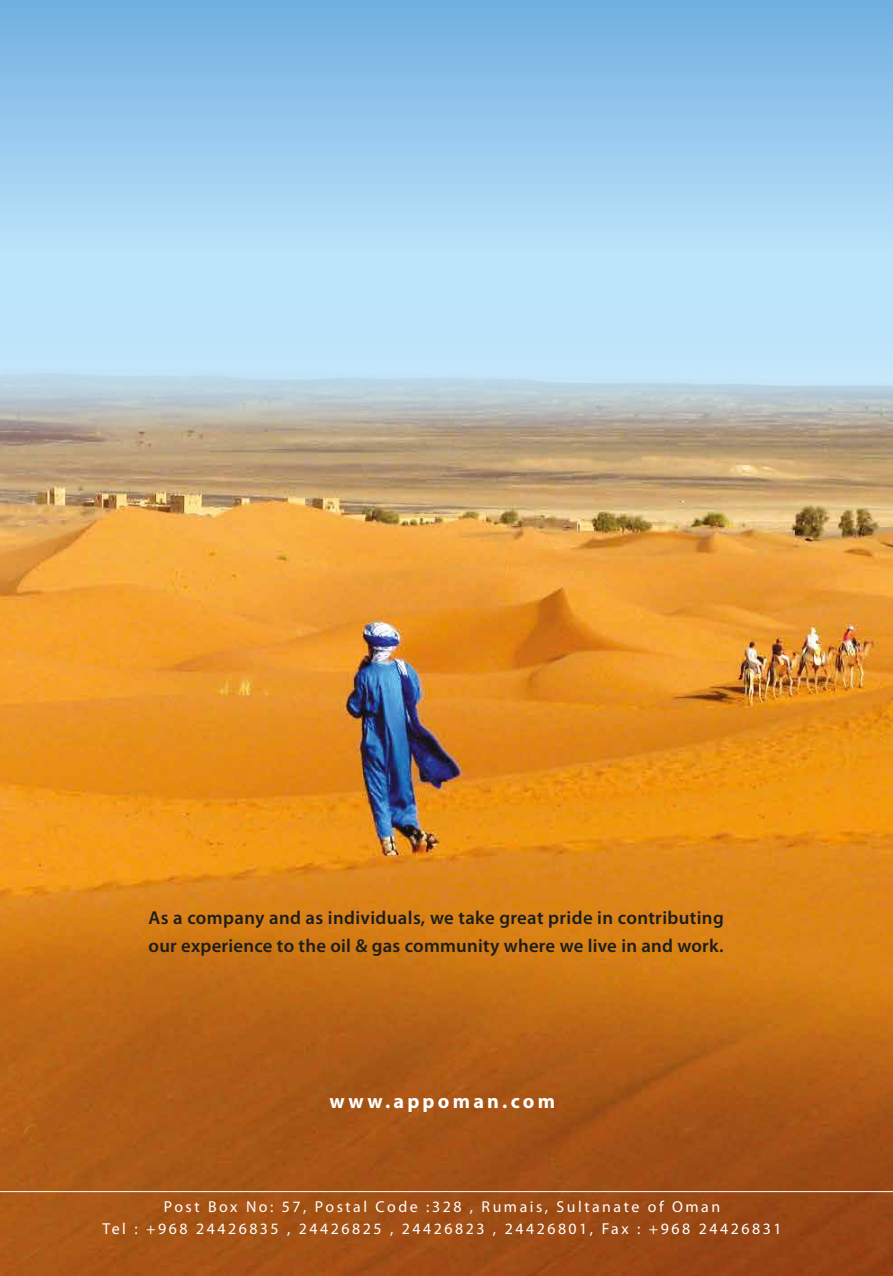
<style>
.page{position:relative;width:893px;height:1276px;background:#fff}
.page>*{position:absolute;margin:0;border:0;box-sizing:border-box;transform-origin:0 0}
.t1{font:700 20.1px "Myriad Pro";letter-spacing:.16em;color:#fff}
.t2{font:600 18.75px/27.6px "Myriad Pro";letter-spacing:.015em;color:#1d1d1b}
.t3{font:15.9px/21.6px "Myriad Pro";letter-spacing:.16em;color:#fff;text-align:center}
</style>
<div class="page">
<img style="left:0;top:431px;width:893px;height:845px">
<svg style="left:0;top:0;width:893px;height:431px;background:#a6cfeb"></svg>
<hr style="left:0;top:1191px;width:893px;height:1px;background:#fff">
<p class="t2" style="left:149px;top:903px;width:577px">As a company and as individuals, we take great pride in contributing our experience to the oil &amp; gas community where we live in and work.</p>
<p class="t1" style="left:330px;top:1088px;width:227px">www.appoman.com</p>
<p class="t3" style="left:103px;top:1195px;width:680px">Post Box No: 57, Postal Code :328 , Rumais, Sultanate of Oman<br>Tel : +968 24426835 , 24426825 , 24426823 , 24426801, Fax : +968 24426831</p>
</div>
